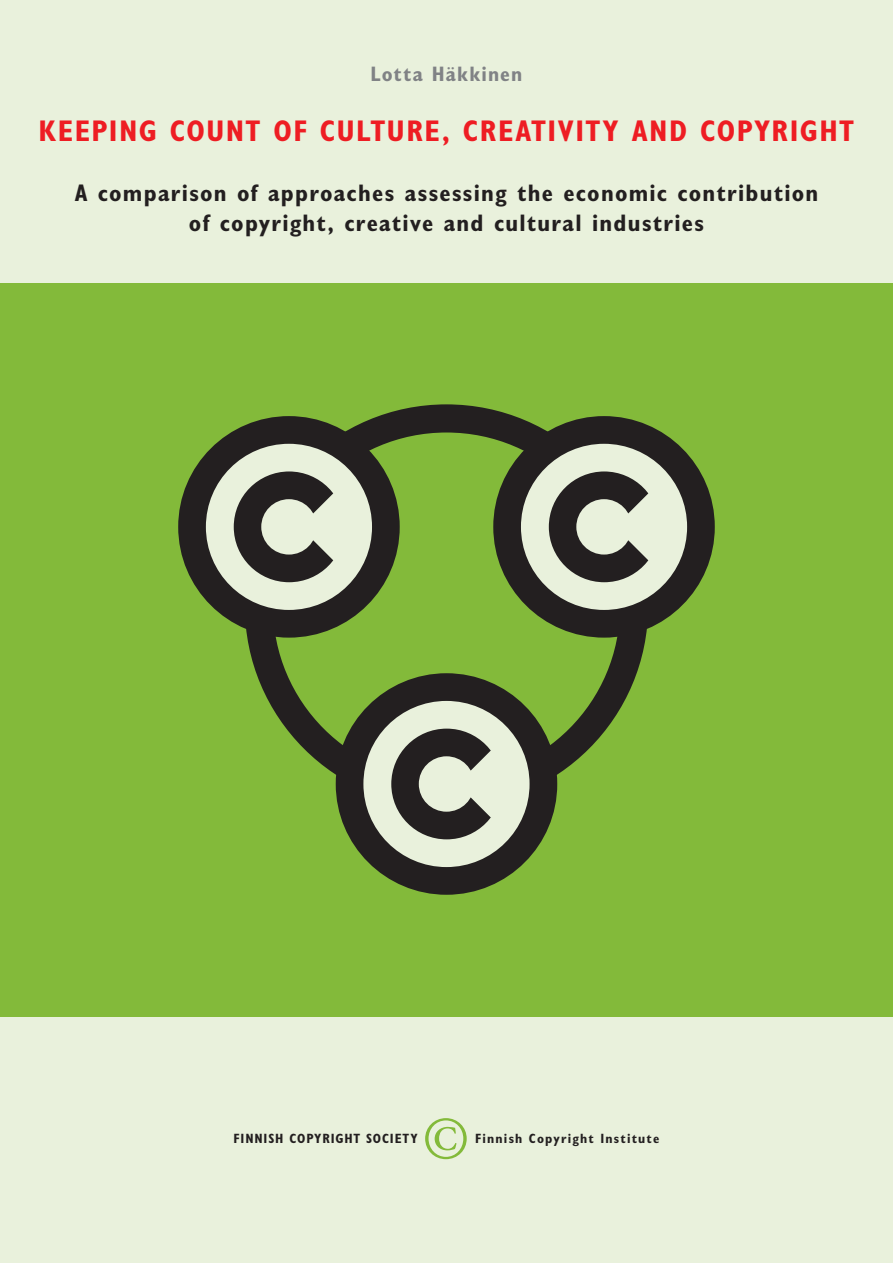
<style>
.page{position:relative;width:893px;height:1263px;background:#e9f1dc}
.page>*{position:absolute;margin:0;border:0;box-sizing:border-box;transform-origin:0 0}
.t1{font:59.4px "Adobe Garamond Pro";color:#83ba3a}
.t2{font:700 condensed 30px "Gill Sans Std";letter-spacing:.05em;color:#ee1d23}
.t3{font:700 condensed 24px "Gill Sans Std";letter-spacing:.05em;color:#231f20}
.t4{font:700 condensed 21px "Gill Sans Std";letter-spacing:.055em;color:#808285}
.t5{font:700 condensed 13.5px "Gill Sans Std";letter-spacing:.08em;color:#231f20}
.t6{font:700 condensed 13.5px "Gill Sans Std";letter-spacing:.06em;color:#231f20}
</style>
<div class="page">
<div style="left:0;top:283px;width:893px;height:733px;background:#83ba3a"></div>
<div style="left:245px;top:404px;width:403px;height:404px;background:#231f20;border-radius:50%"></div>
<div style="left:273px;top:432px;width:347px;height:347px;background:#83ba3a;border-radius:50%"></div>
<div style="left:336px;top:673px;width:221px;height:222px;background:#231f20;border-radius:50%"></div>
<div style="left:363px;top:701px;width:167px;height:166px;background:#e9f1dc;border-radius:50%"></div>
<div style="left:391px;top:729px;width:111px;height:110px;background:#231f20;border-radius:50%"></div>
<div style="left:419px;top:756px;width:55px;height:56px;background:#e9f1dc;border-radius:50%"></div>
<svg style="left:457px;top:749px;width:71px;height:70px"></svg>
<div style="left:178px;top:416px;width:222px;height:222px;background:#231f20;border-radius:50%"></div>
<div style="left:206px;top:444px;width:166px;height:166px;background:#e9f1dc;border-radius:50%"></div>
<div style="left:234px;top:471px;width:110px;height:111px;background:#231f20;border-radius:50%"></div>
<div style="left:261px;top:499px;width:56px;height:55px;background:#e9f1dc;border-radius:50%"></div>
<svg style="left:300px;top:491px;width:70px;height:71px"></svg>
<div style="left:493px;top:416px;width:222px;height:222px;background:#231f20;border-radius:50%"></div>
<div style="left:521px;top:444px;width:166px;height:166px;background:#e9f1dc;border-radius:50%"></div>
<div style="left:549px;top:471px;width:111px;height:111px;background:#231f20;border-radius:50%"></div>
<div style="left:576px;top:499px;width:56px;height:55px;background:#e9f1dc;border-radius:50%"></div>
<svg style="left:615px;top:491px;width:70px;height:71px"></svg>
<p class="t4" style="left:371px;top:62px;width:153px">Lotta Häkkinen</p>
<p class="t2" style="left:39px;top:113px;width:817px">KEEPING COUNT OF CULTURE, CREATIVITY AND COPYRIGHT</p>
<p class="t3" style="left:75px;top:179px;width:745px">A comparison of approaches assessing the economic contribution</p>
<p class="t3" style="left:189px;top:209px;width:517px">of copyright, creative and cultural industries</p>
<p class="t1" style="left:422px;top:1104px;width:48px">©</p>
<p class="t6" style="left:234px;top:1130px;width:186px">FINNISH COPYRIGHT SOCIETY</p>
<p class="t5" style="left:475px;top:1130px;width:186px">Finnish Copyright Institute</p>
</div>
